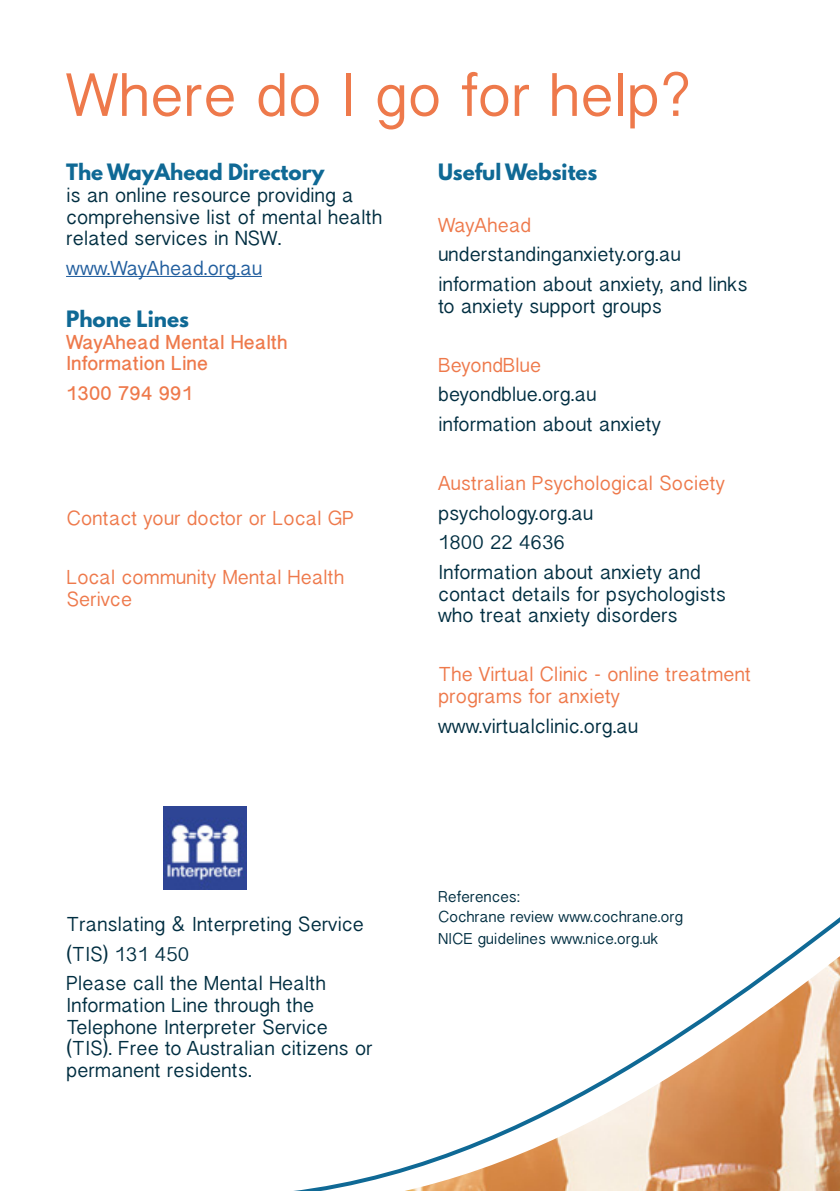
<style>
.page{position:relative;width:840px;height:1191px;background:#fff}
.page>*{position:absolute;margin:0;border:0;box-sizing:border-box;transform-origin:0 0}
.t1{font:54px "Bangla Sangam MN";color:#ee794b}
.t2{font:700 20px "League Spartan";color:#0f6995}
.t3{font:18px/29.6px "Bangla Sangam MN";color:#002e41}
.t4{font:18px/21.6px "Bangla Sangam MN";color:#ee794b}
.t5{font:700 18px/21.6px "Bangla Sangam MN";color:#ee794b}
.t6{font:18px "Bangla Sangam MN";color:#215e9e}
.t7{font:14px/21.2px "Bangla Sangam MN";color:#002e41}
</style>
<div class="page">
<svg style="left:163px;top:806px;width:231px;height:385px"></svg>
<img style="left:394px;top:918px;width:445px;height:273px">
<hr style="left:66px;top:276px;width:196px;height:1px;background:#215e9e">
<h1 class="t1" style="left:66px;top:58px;width:625px">Where do I go for help?</h1>
<p class="t2" style="left:66px;top:157px;width:260px">The WayAhead Directory</p>
<p class="t3" style="left:66px;top:184px;width:317px;line-height:21.6px">is an online resource providing a comprehensive list of mental health related services in NSW.</p>
<p class="t6" style="left:66px;top:256px;width:197px">www.WayAhead.org.au</p>
<p class="t2" style="left:66px;top:303px;width:124px">Phone Lines</p>
<p class="t5" style="left:66px;top:331px;width:223px">WayAhead Mental Health<br>Information Line</p>
<p class="t5" style="left:66px;top:382px;width:128px">1300 794 991</p>
<p class="t4" style="left:66px;top:507px;width:289px">Contact your doctor or Local GP</p>
<p class="t4" style="left:66px;top:566px;width:279px">Local community Mental Health<br>Serivce</p>
<p class="t2" style="left:438px;top:157px;width:161px">Useful Websites</p>
<p class="t4" style="left:438px;top:214px;width:94px">WayAhead</p>
<p class="t3" style="left:438px;top:240px;width:311px">understandinganxiety.org.au information about anxiety, and links</p>
<p class="t3" style="left:438px;top:291px;width:225px">to anxiety support groups</p>
<p class="t4" style="left:438px;top:354px;width:105px">BeyondBlue</p>
<p class="t3" style="left:438px;top:380px;width:224px">beyondblue.org.au information about anxiety</p>
<p class="t4" style="left:438px;top:472px;width:288px">Australian Psychological Society</p>
<p class="t3" style="left:438px;top:498px;width:264px">psychology.org.au<br>1800 22 4636<br>Information about anxiety and</p>
<p class="t3" style="left:438px;top:583px;width:289px;line-height:21.6px">contact details for psychologists who treat anxiety disorders</p>
<p class="t4" style="left:438px;top:663px;width:314px">The Virtual Clinic - online treatment programs for anxiety</p>
<p class="t3" style="left:438px;top:711px;width:201px">www.virtualclinic.org.au</p>
<p class="t3" style="left:66px;top:909px;width:299px">Translating &amp; Interpreting Service (TIS) 131 450<br>Please call the Mental Health</p>
<p class="t3" style="left:66px;top:994px;width:308px;line-height:21.6px">Information Line through the<br>Telephone Interpreter Service (TIS). Free to Australian citizens or permanent residents.</p>
<p class="t7" style="left:438px;top:885px;width:246px">References:<br>Cochrane review www.cochrane.org<br>NICE guidelines www.nice.org.uk</p>
</div>
